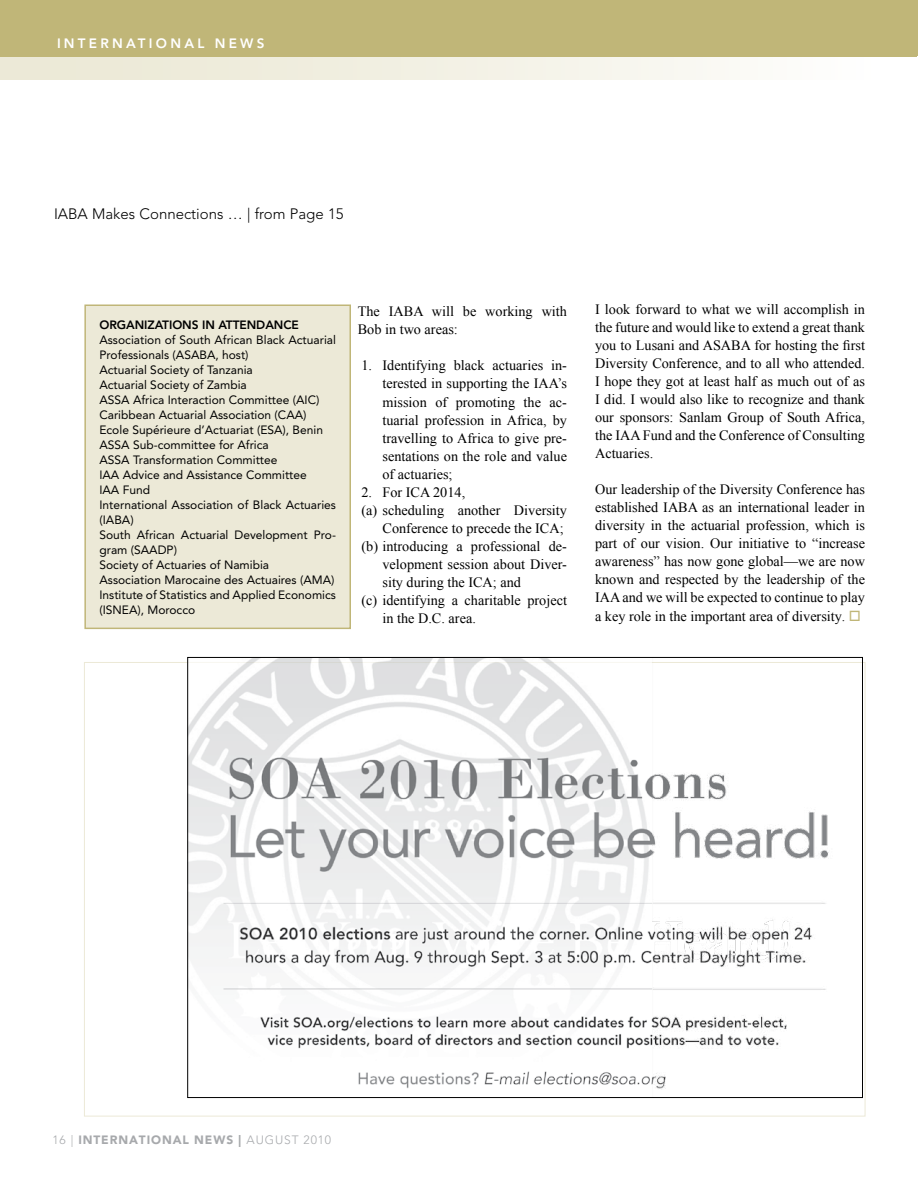
<style>
.page{position:relative;width:918px;height:1188px;background:#fff}
.page>*{position:absolute;margin:0;border:0;box-sizing:border-box;transform-origin:0 0}
.t1{font:300 15px "Avenir";color:#000}
.t2{font:14.25px/18px "Times New Roman";color:#000;text-align:justify}
.t3{font:800 13.5px "Avenir";letter-spacing:.24em;color:#fff}
.t4{font:12px/15px "Avenir";color:#000}
.t5{font:900 12px "Avenir";letter-spacing:.075em;color:#a7a9ac}
.t6{font:800 12px "Avenir";color:#000}
.t7{font:300 12px "Avenir";color:#a7a9ac}
.s1{font-size:13.5px}
.s2{color:#c0b678}
.s3{font-weight:300}
</style>
<div class="page">
<div style="left:0;top:53px;width:918px;height:27px;background:linear-gradient(to right,#eae6d1,#fefefd)"></div>
<div style="left:0;top:0;width:918px;height:57px;background:#c0b678"></div>
<svg style="left:917px;top:57px;width:1px;height:23px"></svg>
<div style="left:85px;top:305px;width:265px;height:323px;background:#ece9d7"></div>
<div style="left:84px;top:304px;width:267px;height:325px;border:2px solid #c0b678"></div>
<img style="left:190px;top:659px;width:669px;height:430px">
<p class="t3" style="left:57px;top:36px;width:209px">INTERNATIONAL NEWS</p>
<p class="t1" style="left:54px;top:205px;width:291px">IABA Makes Connections … | from Page 15</p>
<p class="t6" style="left:99px;top:317px;width:26px">ORGANI</p>
<p class="t6" style="left:148px;top:317px;width:42px">ZATIONSIN</p>
<p class="t6" style="left:218px;top:317px;width:17px">ATTENDANCE</p>
<p class="t4" style="left:99px;top:332px;width:238px">Association of South African Black Actuarial<br>Professionals (ASABA, host)<br>Actuarial Society of Tanzania<br>Actuarial Society of Zambia<br>ASSA Africa Interaction Committee (AIC)<br>Caribbean Actuarial Association (CAA)<br>Ecole Supérieure d’Actuariat (ESA), Benin<br>ASSA Sub-committee for Africa<br>ASSA Transformation Committee<br>IAA Advice and Assistance Committee<br>IAA Fund<br>International Association of Black Actuaries (IABA)<br>South African Actuarial Development Pro&shy;gram (SAADP)<br>Society of Actuaries of Namibia<br>Association Marocaine des Actuaires (AMA)<br>Institute of Statistics and Applied Economics (ISNEA), Morocco</p>
<p class="t2" style="left:358px;top:302px;width:211px">The IABA will be working with<br>Bob in two areas:</p>
<p class="t2" style="left:383px;top:356px;width:186px;text-indent:-21px">1. Identifying black actuaries in&shy;terested in supporting the IAA’s mission of promoting the ac&shy;tuarial profession in Africa, by travelling to Africa to give pre&shy;sentations on the role and value of actuaries;</p>
<p class="t2" style="left:361px;top:483px;width:105px">2. For ICA 2014,</p>
<p class="t2" style="left:361px;top:501px;width:207px">(a) scheduling another Diversity</p>
<p class="t2" style="left:383px;top:519px;width:183px">Conference to precede the ICA;</p>
<p class="t2" style="left:361px;top:537px;width:207px">(b) introducing a professional de-</p>
<p class="t2" style="left:383px;top:555px;width:186px">velopment session about Diver-</p>
<p class="t2" style="left:383px;top:573px;width:140px">sity during the ICA; and</p>
<p class="t2" style="left:361px;top:591px;width:207px">(c) identifying a charitable project</p>
<p class="t2" style="left:383px;top:609px;width:95px">in the D.C. area.</p>
<p class="t2" style="left:595px;top:300px;width:272px">I look forward to what we will accomplish in the future and would like to extend a great thank you to Lusani and ASABA for hosting the first Diversity Conference, and to all who attended.<br>I hope they got at least half as much out of as I did. I would also like to recognize and thank our sponsors: Sanlam Group of South Africa, the IAA Fund and the Conference of Consulting Actuaries.</p>
<p class="t2" style="left:595px;top:480px;width:272px">Our leadership of the Diversity Conference has established IABA as an international leader in diversity in the actuarial profession, which is part of our vision. Our initiative to “increase awareness” has now gone global—we are now known and respected by the leadership of the IAA and we will be expected to continue to play a key role in the important area of diversity<span class="s1">.</span> <span class="s2">□</span></p>
<p class="t5" style="left:52px;top:1132px;width:212px"><span class="s3">16 |</span> INTE RNATIONAL NEWS | <span class="s3">August</span></p>
<p class="t7" style="left:304px;top:1132px;width:29px">2010</p>
</div>
